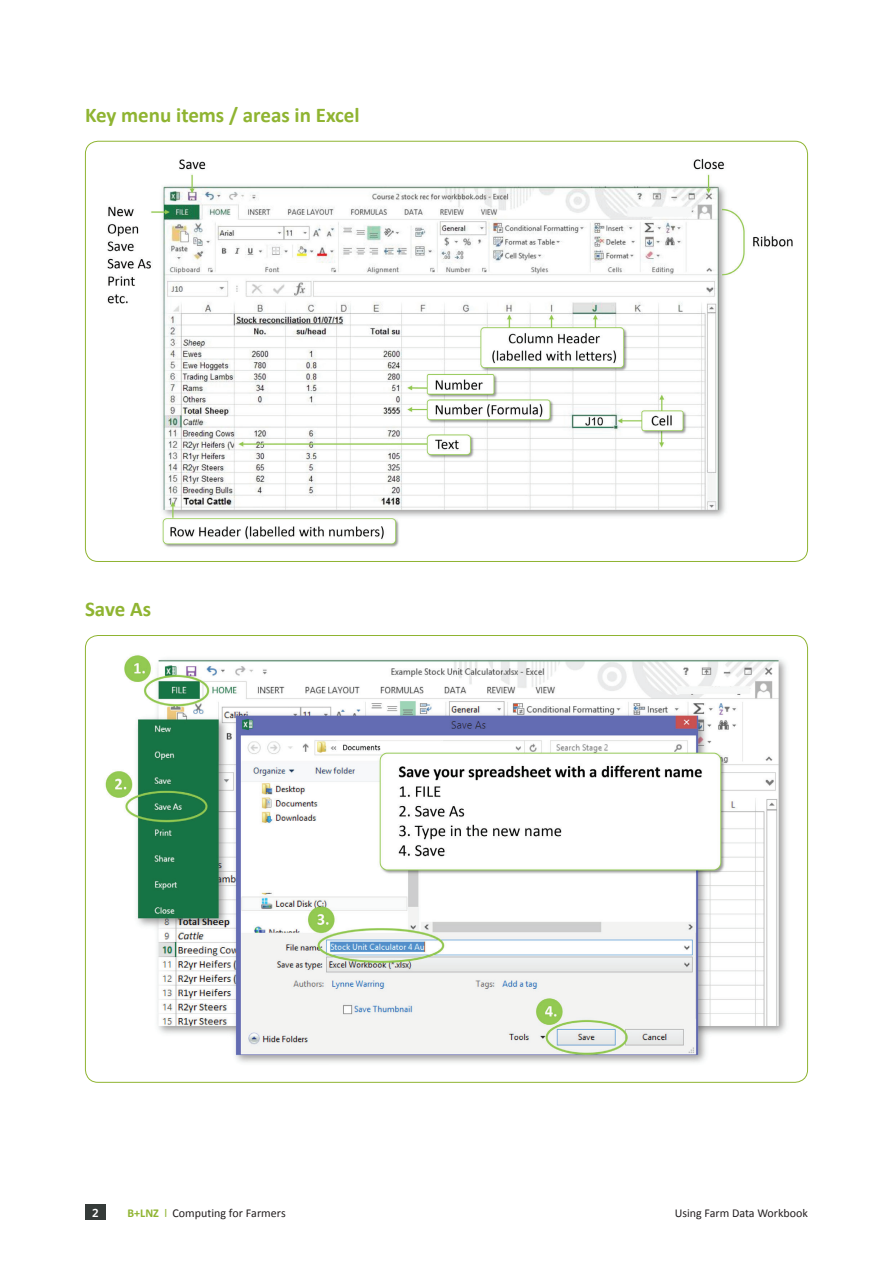
<style>
.page{position:relative;width:893px;height:1263px;background:#fff}
.page>*{position:absolute;margin:0;border:0;box-sizing:border-box;transform-origin:0 0}
.t1{font:700 21px "Calibri";color:#8fb431}
.t2{font:12px "Calibri";color:#231f20}
.t3{font:600 12px "Whitney";color:#fff}
.s1{font-weight:700;color:#8fb431}
.s2{color:#8fb431}
</style>
<div class="page">
<div style="left:85px;top:1204px;width:21px;height:16px;background:#353b39"></div>
<img style="left:107px;top:158px;width:686px;height:389px">
<img style="left:105px;top:655px;width:682px;height:408px">
<h1 class="t1" style="left:85px;top:102px;width:276px">Key menu items / areas in Excel</h1>
<h1 class="t1" style="left:85px;top:596px;width:68px">Save As</h1>
<p class="t3" style="left:92px;top:1205px;width:8px">2</p>
<p class="t2" style="left:128px;top:1205px;width:160px"><span class="s1">B+LNZ</span> <span class="s2">l</span> Computing for Farmers</p>
<p class="t2" style="left:675px;top:1205px;width:135px">Using Farm Data Workbook</p>
</div>
